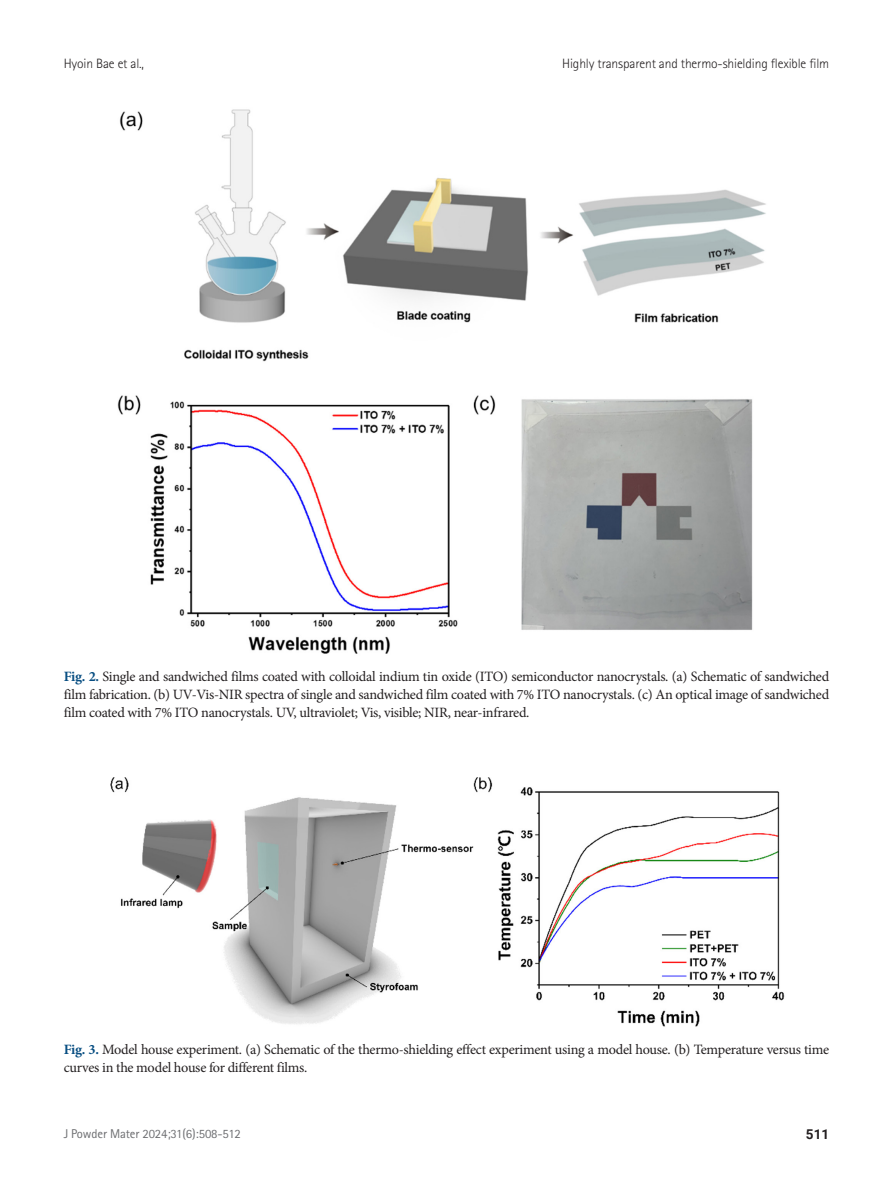
<style>
.page{position:relative;width:893px;height:1191px;background:#fff}
.page>*{position:absolute;margin:0;border:0;box-sizing:border-box;transform-origin:0 0}
.fig-caption{font:14.25px/18px "Minion Pro";letter-spacing:-.02em;color:#231f20;text-align:justify}
.t1{font:300 13.5px "Rotis Sans Serif Std";letter-spacing:-.01em;color:#231f20}
.t2{font:700 13.5px "Roboto";color:#231f20}
.t3{font:12.75px "Rotis Sans Serif Std";letter-spacing:-.01em;color:#6c6d70}
.s1{font-weight:700;color:#084e82}
</style>
<div class="page">
<img style="left:117px;top:109px;width:649px;height:545px">
<img style="left:110px;top:777px;width:675px;height:250px">
<p class="t1" style="left:64px;top:56px;width:82px">Hyoin Bae et al.,</p>
<p class="t1" style="left:562px;top:56px;width:268px">Highly transparent and thermo-shielding flexible film</p>
<p class="fig-caption" style="left:64px;top:667px;width:767px"><span class="s1">Fig. 2.</span> Single and sandwiched films coated with colloidal indium tin oxide (ITO) semiconductor nanocrystals. (a) Schematic of sandwiched film fabrication. (b) UV-Vis-NIR spectra of single and sandwiched film coated with 7% ITO nanocrystals. (c) An optical image of sandwiched film coated with 7% ITO nanocrystals. UV, ultraviolet; Vis, visible; NIR, near-infrared.</p>
<p class="fig-caption" style="left:64px;top:1040px;width:767px"><span class="s1">Fig. 3.</span> Model house experiment. (a) Schematic of the thermo-shielding effect experiment using a model house. (b) Temperature versus time curves in the model house for different films.</p>
<p class="t3" style="left:64px;top:1125px;width:179px">J Powder Mater 2024;31(6):508-512</p>
<p class="t2" style="left:806px;top:1124px;width:25px">511</p>
</div>
